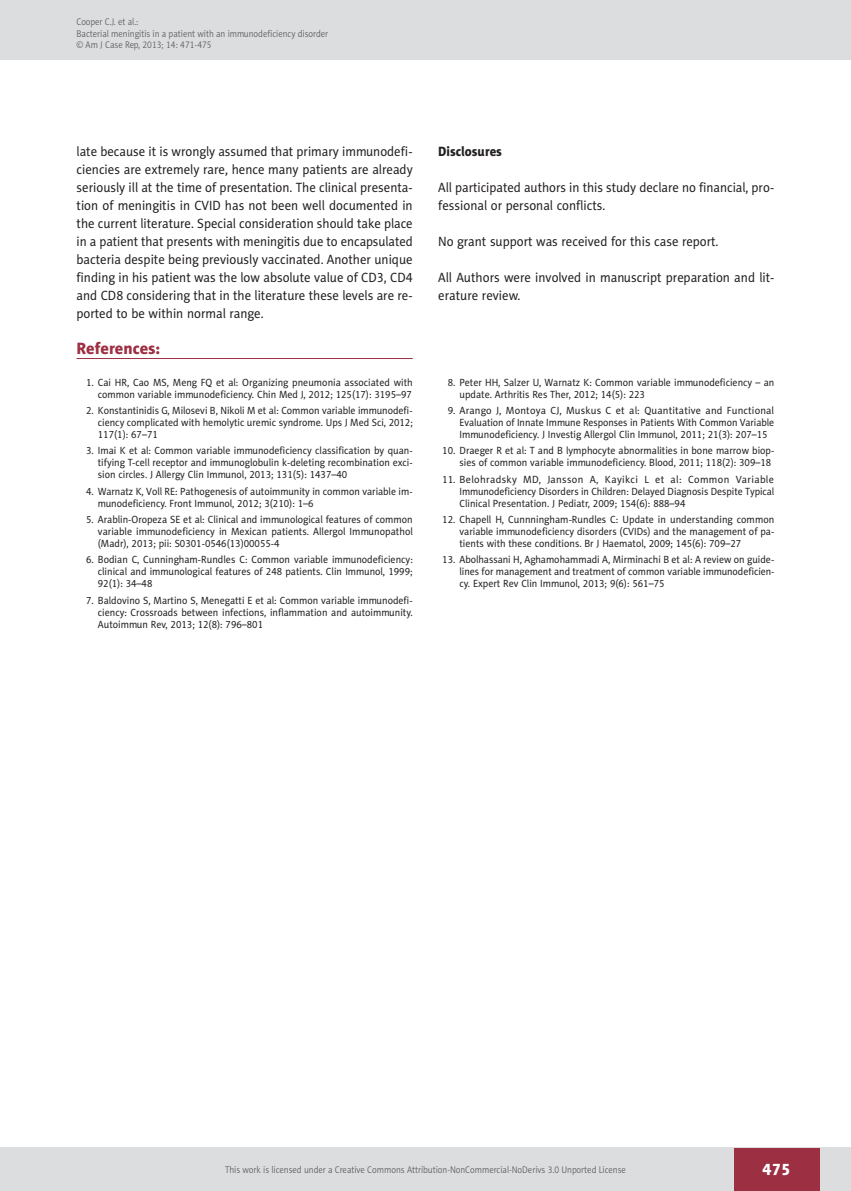
<style>
.page{position:relative;width:851px;height:1191px;background:#fff}
.page>*{position:absolute;margin:0;border:0;box-sizing:border-box;transform-origin:0 0}
.AJCR_Referencje_Tytu{font:16.5px "Naomi Sans EFN Heavy";color:#9d2f42}
.t1{font:16.5px "Naomi Sans EFN Heavy";color:#fff}
.AJCR_Body{font:13.5px/18px "Naomi Sans EFN";color:#231f20;scale:.95 1}
.AJCR_Headline_2{font:13.5px "Naomi Sans EFN Heavy";color:#231f20;scale:.95 1}
.AJCR_Referencje_punk{font:10.5px/12px "Naomi Sans EFN";color:#231f20;text-align:justify;scale:.95 1}
.AJCR_Referencje_punk-2{font:10.5px/12px "Naomi Sans EFN";color:#231f20;text-align:justify}
.t2{font:9.75px/11.2px "Naomi Sans EFN Light";color:#57585a;scale:.9 1}
</style>
<div class="page">
<hr style="left:77px;top:358px;width:335px;height:1px;background:#9d2f42">
<div style="left:0;top:1148px;width:850px;height:43px;background:#dcdddf"></div>
<div style="left:733px;top:1148px;width:86px;height:42px;background:#9d2f42"></div>
<div style="left:0;top:0;width:850px;height:60px;background:#dcdddf"></div>
<p class="t2" style="left:77px;top:16px;width:281px">Cooper C.J. et al.:<br>Bacterial meningitis in a patient with an immunodeficiency disorder © Am J Case Rep, 2013; 14: 471-475</p>
<p class="AJCR_Body" style="left:77px;top:142px;width:355px;text-align:justify">late because it is wrongly assumed that primary immunodefi&shy;ciencies are extremely rare, hence many patients are already seriously ill at the time of presentation. The clinical presenta&shy;tion of meningitis in CVID has not been well documented in the current literature. Special consideration should take place in a patient that presents with meningitis due to encapsulated bacteria despite being previously vaccinated. Another unique finding in his patient was the low absolute value of CD3, CD4 and CD8 considering that in the literature these levels are re&shy;ported to be within normal range.</p>
<p class="AJCR_Headline_2" style="left:438px;top:143px;width:69px">Disclosures</p>
<p class="AJCR_Body" style="left:438px;top:178px;width:355px">All participated authors in this study declare no financial, pro&shy;fessional or personal conflicts.</p>
<p class="AJCR_Body" style="left:438px;top:232px;width:296px">No grant support was received for this case report.</p>
<p class="AJCR_Body" style="left:438px;top:268px;width:355px">All Authors were involved in manuscript preparation and lit&shy;erature review.</p>
<p class="AJCR_Referencje_Tytu" style="left:77px;top:338px;width:85px">References:</p>
<p class="AJCR_Referencje_punk" style="left:86px;top:376px;width:345px;text-align:right">1. Cai HR, Cao MS, Meng FQ et al: Organizing pneumonia associated with common variable immunodeficiency. Chin Med J, 2012; 125(17): 3195–97</p>
<p class="AJCR_Referencje_punk" style="left:98px;top:405px;width:333px;text-indent:-12px">2. Konstantinidis G, Milosevi B, Nikoli M et al: Common variable immunodefi&shy;ciency complicated with hemolytic uremic syndrome. Ups J Med Sci, 2012; 117(1): 67–71</p>
<p class="AJCR_Referencje_punk" style="left:98px;top:445px;width:333px;text-indent:-12px">3. Imai K et al: Common variable immunodeficiency classification by quan&shy;tifying T-cell receptor and immunoglobulin k-deleting recombination exci&shy;sion circles. J Allergy Clin Immunol, 2013; 131(5): 1437–40</p>
<p class="AJCR_Referencje_punk" style="left:98px;top:485px;width:333px;text-indent:-12px">4. Warnatz K, Voll RE: Pathogenesis of autoimmunity in common variable im&shy;munodeficiency. Front Immunol, 2012; 3(210): 1–6</p>
<p class="AJCR_Referencje_punk" style="left:98px;top:513px;width:333px;text-indent:-12px">5. Arablin-Oropeza SE et al: Clinical and immunological features of common variable immunodeficiency in Mexican patients. Allergol Immunopathol (Madr), 2013; pii: S0301-0546(13)00055-4</p>
<p class="AJCR_Referencje_punk" style="left:98px;top:554px;width:333px;text-indent:-12px">6. Bodian C, Cunningham-Rundles C: Common variable immunodeficiency: clinical and immunological features of 248 patients. Clin Immunol, 1999; 92(1): 34–48</p>
<p class="AJCR_Referencje_punk" style="left:98px;top:594px;width:333px;text-indent:-12px">7. Baldovino S, Martino S, Menegatti E et al: Common variable immunodefi&shy;ciency: Crossroads between infections, inflammation and autoimmunity.<br>Autoimmun Rev, 2013; 12(8): 796–801</p>
<p class="AJCR_Referencje_punk" style="left:459px;top:376px;width:333px;text-indent:-12px">8. Peter HH, Salzer U, Warnatz K: Common variable immunodeficiency – an update. Arthritis Res Ther, 2012; 14(5): 223</p>
<p class="AJCR_Referencje_punk-2" style="left:459px;top:405px;width:316px;text-indent:-12px">9. Arango J, Montoya CJ, Muskus C et al: Quantitative and Functional Evaluation of Innate Immune Responses in Patients With Common Variable Immunodeficiency. J Investig Allergol Clin Immunol, 2011; 21(3): 207–15</p>
<p class="AJCR_Referencje_punk" style="left:442px;top:445px;width:351px;text-align:right">10. Draeger R et al: T and B lymphocyte abnormalities in bone marrow biop&shy;sies of common variable immunodeficiency. Blood, 2011; 118(2): 309–18</p>
<p class="AJCR_Referencje_punk-2" style="left:459px;top:473px;width:316px;text-indent:-17px">11. Belohradsky MD, Jansson A, Kayikci L et al: Common Variable Immunodeficiency Disorders in Children: Delayed Diagnosis Despite Typical Clinical Presentation. J Pediatr, 2009; 154(6): 888–94</p>
<p class="AJCR_Referencje_punk" style="left:459px;top:513px;width:333px;text-indent:-17px">12. Chapell H, Cunnningham-Rundles C: Update in understanding common variable immunodeficiency disorders (CVIDs) and the management of pa&shy;tients with these conditions. Br J Haematol, 2009; 145(6): 709–27</p>
<p class="AJCR_Referencje_punk" style="left:459px;top:554px;width:333px;text-indent:-17px">13. Abolhassani H, Aghamohammadi A, Mirminachi B et al: A review on guide&shy;lines for management and treatment of common variable immunodeficien&shy;cy. Expert Rev Clin Immunol, 2013; 9(6): 561–75</p>
<p class="t2" style="left:225px;top:1164px;width:447px">This work is licensed under a Creative Commons Attribution-NonCommercial-NoDerivs 3.0 Unported License</p>
<h1 class="t1" style="left:762px;top:1159px;width:30px">475</h1>
</div>
